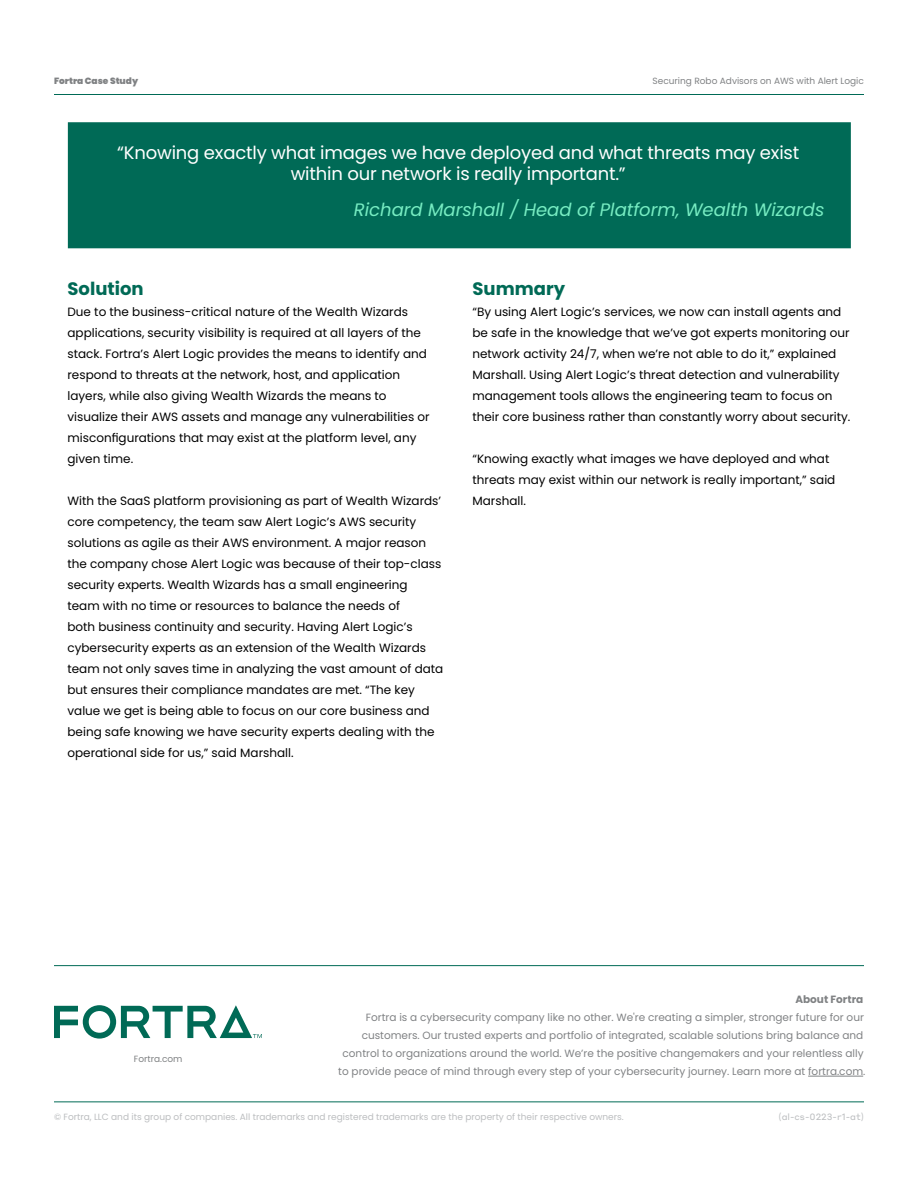
<style>
.page{position:relative;width:918px;height:1188px;background:#fff}
.page>*{position:absolute;margin:0;border:0;box-sizing:border-box;transform-origin:0 0}
.t1{font:18px/21px "Poppins";letter-spacing:-.01em;color:#fff;text-align:center}
.t2{font:italic 18px "Poppins";color:#77ecc2}
.t3{font:700 18px "Poppins";color:#006a56}
.t4{font:12px/21px "Poppins";color:#000}
.t5{font:10.5px/18px "Poppins";color:#808284;text-align:right}
.t6{font:700 10.5px "Poppins";color:#808284}
.t7{font:9px "Poppins";color:#bcbec0}
.t8{font:9px "Poppins";color:#808284}
.t9{font:9px "Styrene A";color:#bcbec0}
.t10{font:900 9px "Poppins";color:#808284}
</style>
<div class="page">
<hr style="left:54px;top:94px;width:810px;height:1px;background:#006a56">
<hr style="left:54px;top:1101px;width:810px;height:1px;background:#006a56">
<hr style="left:54px;top:965px;width:810px;height:1px;background:#006a56">
<svg style="left:54px;top:1005px;width:208px;height:34px"></svg>
<hr style="left:808px;top:1076px;width:55px;height:1px;background:#808284">
<div style="left:69px;top:123px;width:781px;height:125px;background:#006a56"></div>
<div style="left:68px;top:122px;width:783px;height:126px;border:2px solid #006a56"></div>
<p class="t10" style="left:54px;top:77px;width:86px">Fortra Case Study</p>
<p class="t8" style="left:652px;top:77px;width:213px">Securing Robo Advisors on AWS with Alert Logic</p>
<h1 class="t1" style="left:117px;top:142px;width:684px">“Knowing exactly what images we have deployed and what threats may exist within our network is really important.”</h1>
<h1 class="t2" style="left:354px;top:199px;width:472px">Richard Marshall / Head of Platform, Wealth Wizards</h1>
<h1 class="t3" style="left:68px;top:280px;width:78px">Solution</h1>
<p class="t4" style="left:68px;top:301px;width:364px">Due to the business-critical nature of the Wealth Wizards applications, security visibility is required at all layers of the stack. Fortra’s Alert Logic provides the means to identify and respond to threats at the network, host, and application layers, while also giving Wealth Wizards the means to visualize their AWS assets and manage any vulnerabilities or misconfigurations that may exist at the platform level, any given time.</p>
<p class="t4" style="left:67px;top:490px;width:377px">With the SaaS platform provisioning as part of Wealth Wizards’ core competency, the team saw Alert Logic’s AWS security solutions as agile as their AWS environment. A major reason the company chose Alert Logic was because of their top-class security experts. Wealth Wizards has a small engineering<br>team with no time or resources to balance the needs of<br>both business continuity and security. Having Alert Logic’s cybersecurity experts as an extension of the Wealth Wizards team not only saves time in analyzing the vast amount of data but ensures their compliance mandates are met. “The key value we get is being able to focus on our core business and being safe knowing we have security experts dealing with the operational side for us,” said Marshall.</p>
<h1 class="t3" style="left:472px;top:280px;width:94px">Summary</h1>
<p class="t4" style="left:472px;top:301px;width:379px">“By using Alert Logic’s services, we now can install agents and be safe in the knowledge that we’ve got experts monitoring our network activity 24/7, when we’re not able to do it,” explained Marshall. Using Alert Logic’s threat detection and vulnerability management tools allows the engineering team to focus on their core business rather than constantly worry about security.</p>
<p class="t4" style="left:472px;top:448px;width:364px">“Knowing exactly what images we have deployed and what threats may exist within our network is really important,” said<br>Marshall.</p>
<p class="t8" style="left:134px;top:1056px;width:50px">Fortra.com</p>
<p class="t6" style="left:795px;top:995px;width:69px">About Fortra</p>
<p class="t5" style="left:338px;top:1009px;width:529px">Fortra is a cybersecurity company like no other. We're creating a simpler, stronger future for our customers. Our trusted experts and portfolio of integrated, scalable solutions bring balance and control to organizations around the world. We’re the positive changemakers and your relentless ally to provide peace of mind through every step of your cybersecurity journey. Learn more at fortra.com.</p>
<p class="t7" style="left:54px;top:1113px;width:571px">© Fortra, LLC and its group of companies. All trademarks and registered trademarks are the property of their respective owners.</p>
<p class="t9" style="left:778px;top:1113px;width:87px">(al-cs-0223-r1-at)</p>
</div>
